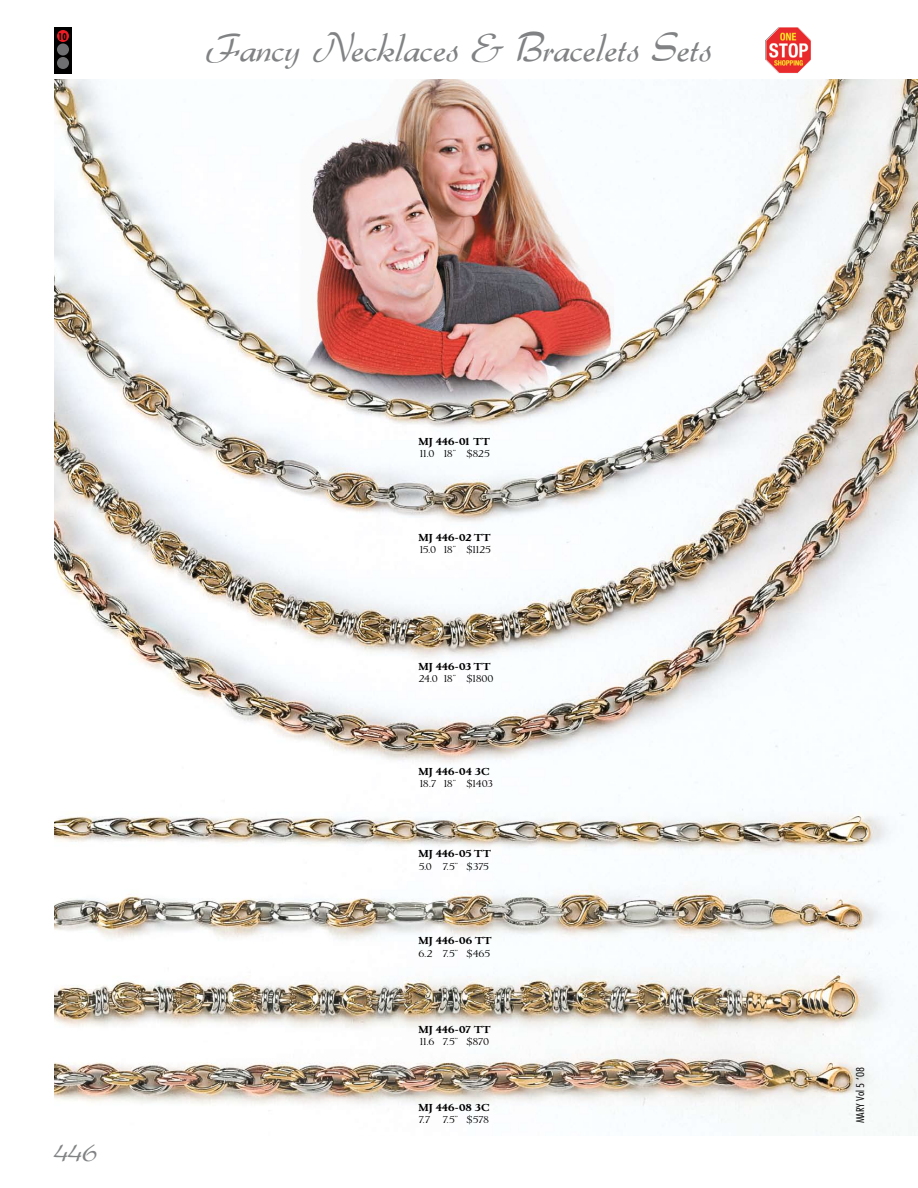
<style>
.page{position:relative;width:918px;height:1188px;background:#fff}
.page>*{position:absolute;margin:0;border:0;box-sizing:border-box;transform-origin:0 0}
.t1{font:42px "Gabrielle";color:#808284}
.t2{font:27px "Gabrielle";color:#808284}
.t3{font:300 10.5px "Erasmus";letter-spacing:-.075em;color:#000;scale:1.15 1}
.t4{font:700 10.5px "Erasmus";color:#000;scale:1.15 1}
.t5{font:300 condensed 10.5px "Futura";color:#000;scale:1.15 1}
.t6{font:700 condensed 9px "Futura";color:#000}
</style>
<div class="page">
<img style="left:765px;top:27px;width:46px;height:46px">
<img style="left:54px;top:79px;width:864px;height:1057px">
<div style="left:54px;top:27px;width:18px;height:47px;background:#000"></div>
<div style="left:57px;top:30px;width:12px;height:12px;background:#ed1c24;border-radius:50%"></div>
<div style="left:57px;top:44px;width:12px;height:12px;background:#6d6f71;border-radius:50%"></div>
<div style="left:57px;top:57px;width:12px;height:12px;background:#6d6f71;border-radius:50%"></div>
<p class="t6" style="left:58px;top:31px;width:10px">10</p>
<h1 class="t1" style="left:206px;top:23px;width:507px">Fancy Necklaces &amp; Bracelets Sets</h1>
<h2 class="t2" style="left:54px;top:1137px;width:45px">446</h2>
<p class="t4" style="left:418px;top:434px;width:64px">MJ 446-01 TT</p>
<p class="t3" style="left:418px;top:447px;width:64px">11.0 18” $825</p>
<p class="t4" style="left:418px;top:530px;width:64px">MJ 446-02 TT</p>
<p class="t3" style="left:418px;top:543px;width:65px">15.0 18” $1125</p>
<p class="t4" style="left:418px;top:659px;width:64px">MJ 446-03 TT</p>
<p class="t3" style="left:418px;top:672px;width:67px">24.0 18” $1800</p>
<p class="t4" style="left:418px;top:764px;width:63px">MJ 446-04 3C</p>
<p class="t3" style="left:418px;top:777px;width:66px">18.7 18” $1403</p>
<p class="t4" style="left:418px;top:847px;width:64px">MJ 446-05 TT</p>
<p class="t3" style="left:418px;top:859px;width:63px">5.0 7.5” $375</p>
<p class="t4" style="left:418px;top:934px;width:65px">MJ 446-06 TT</p>
<p class="t3" style="left:418px;top:946px;width:64px">6.2 7.5” $465</p>
<p class="t4" style="left:418px;top:1022px;width:64px">MJ 446-07 TT</p>
<p class="t3" style="left:418px;top:1035px;width:63px">11.6 7.5” $870</p>
<p class="t4" style="left:418px;top:1100px;width:63px">MJ 446-08 3C</p>
<p class="t3" style="left:418px;top:1113px;width:63px">7.7 7.5” $578</p>
<p class="t5" style="left:854px;top:1123px;width:50px;rotate:-90deg">MARY Vol 5 ‘08</p>
</div>
